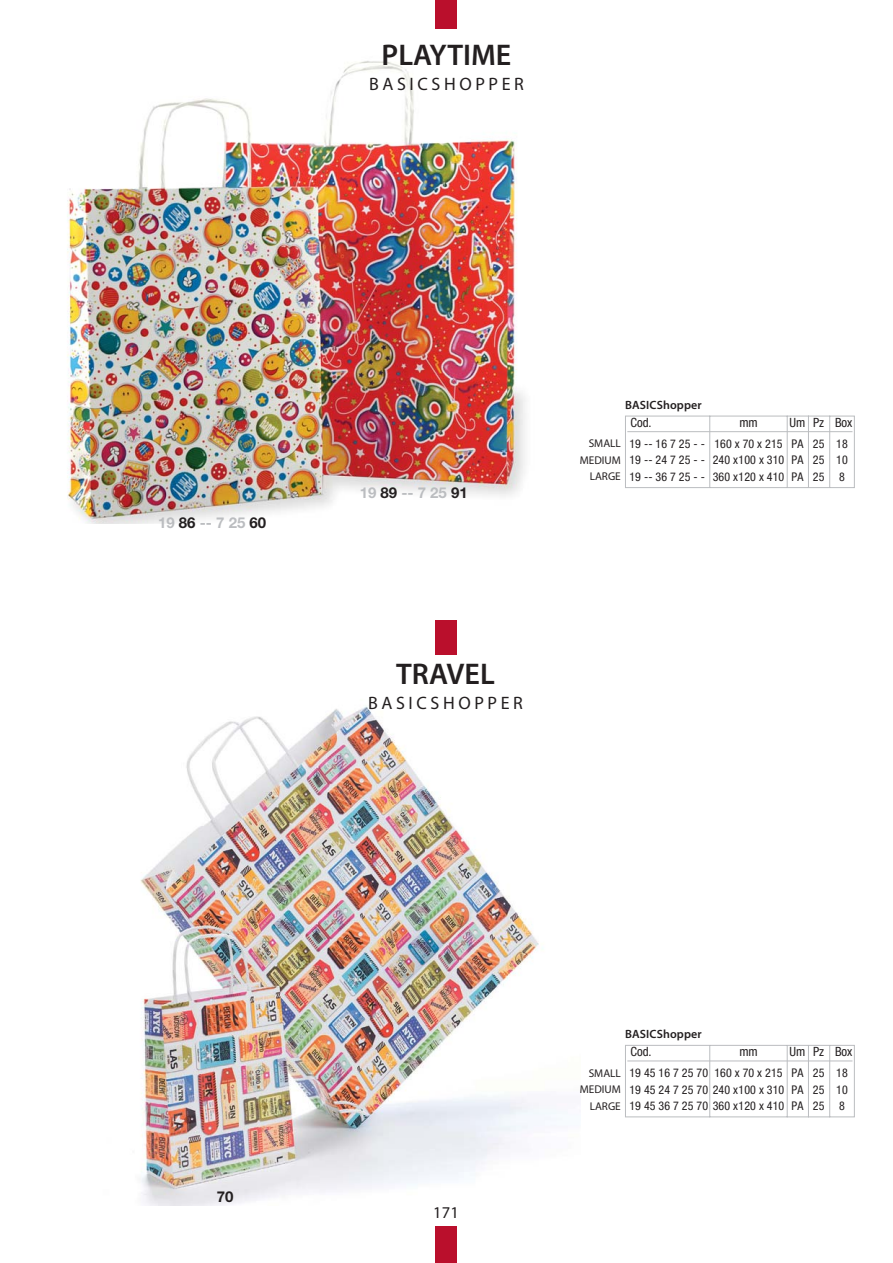
<style>
.page{position:relative;width:893px;height:1263px;background:#fff}
.page>*{position:absolute;margin:0;border:0;box-sizing:border-box;transform-origin:0 0}
.t1{font:600 30px "Myriad Pro";color:#231f20}
.t2{font:18px "Myriad Pro";letter-spacing:.2em;color:#231f20}
.t3{font:16.5px "Myriad Pro";color:#231f20}
.t4{font:700 15px "Helvetica Neue LT Std";color:#bbbdc0}
.t5{font:700 15px "Helvetica Neue LT Std";color:#231f20}
.t6{font:condensed 12.75px "Helvetica Neue LT Std";color:#231f20}
.t7{font:condensed 12px/16.5px "Helvetica Neue LT Std";letter-spacing:.005em;color:#231f20;text-align:justify}
.t8{font:600 12px "Myriad Pro";letter-spacing:.01em;color:#231f20}
.t9{font:11.25px/16.5px "Myriad Pro";color:#231f20;text-align:right}
.s1{color:#231f20}
</style>
<div class="page">
<div style="left:436px;top:0;width:21px;height:36px;background:#ba0f2c"></div>
<div style="left:436px;top:1227px;width:21px;height:36px;background:#ba0f2c"></div>
<img style="left:67px;top:29px;width:459px;height:494px">
<img style="left:140px;top:706px;width:417px;height:500px">
<div style="left:435px;top:621px;width:21px;height:34px;background:#ba0f2c"></div>
<svg style="left:625px;top:415px;width:230px;height:73px"></svg>
<svg style="left:625px;top:1045px;width:230px;height:73px"></svg>
<h1 class="t1" style="left:382px;top:44px;width:131px">PLAYTIME</h1>
<h2 class="t2" style="left:369px;top:77px;width:156px">BASICSHOPPER</h2>
<p class="t4" style="left:158px;top:514px;width:110px">19 <span class="s1">86</span> -- 7 25 <span class="s1">60</span></p>
<p class="t4" style="left:360px;top:484px;width:110px">19 <span class="s1">89</span> -- 7 25 <span class="s1">91</span></p>
<p class="t8" style="left:625px;top:400px;width:78px">BASICShopper</p>
<p class="t9" style="left:580px;top:436px;width:43px">SMALL<br>MEDIUM<br>LARGE</p>
<p class="t6" style="left:630px;top:415px;width:23px">Cod.</p>
<p class="t6" style="left:739px;top:415px;width:20px">mm</p>
<p class="t6" style="left:789px;top:415px;width:64px">Um Pz Box</p>
<p class="t7" style="left:629px;top:435px;width:220px">19 -- 16 7 25 - - 160 x 70 x 215 PA 25 18<br>19 -- 24 7 25 - - 240 x 100 x 310 PA 25 10<br>19 -- 36 7 25 - - 360 x 120 x 410 PA 25 8</p>
<h1 class="t1" style="left:396px;top:662px;width:100px">TRAVEL</h1>
<h2 class="t2" style="left:368px;top:696px;width:156px">BASICSHOPPER</h2>
<p class="t5" style="left:217px;top:1188px;width:18px">70</p>
<h3 class="t3" style="left:433px;top:1206px;width:27px">171</h3>
<p class="t8" style="left:625px;top:1029px;width:78px">BASICShopper</p>
<p class="t9" style="left:580px;top:1065px;width:43px">SMALL<br>MEDIUM<br>LARGE</p>
<p class="t6" style="left:630px;top:1044px;width:23px">Cod.</p>
<p class="t6" style="left:739px;top:1044px;width:20px">mm</p>
<p class="t6" style="left:789px;top:1044px;width:64px">Um Pz Box</p>
<p class="t7" style="left:629px;top:1065px;width:220px">19 45 16 7 25 70 160 x 70 x 215 PA 25 18<br>19 45 24 7 25 70 240 x 100 x 310 PA 25 10<br>19 45 36 7 25 70 360 x 120 x 410 PA 25 8</p>
</div>
